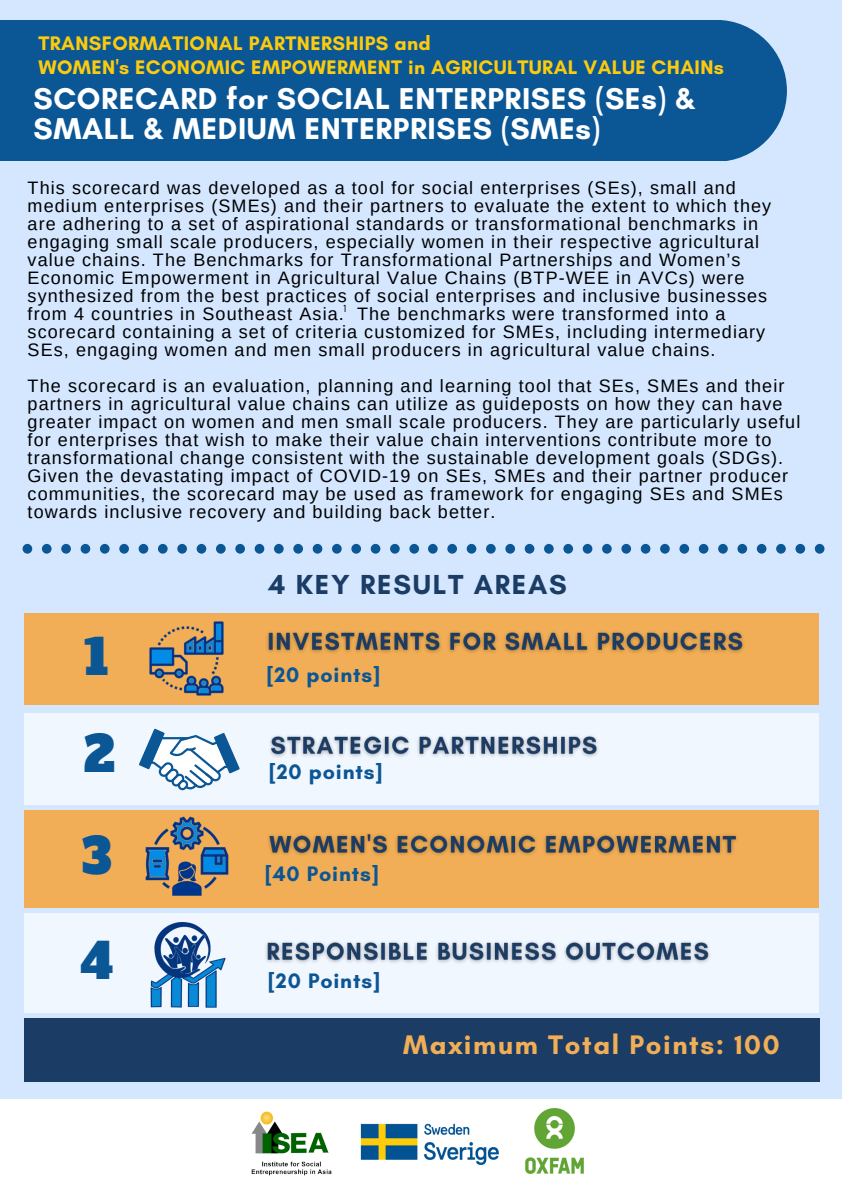
<style>
.page{position:relative;width:842px;height:1188px;background:#d4e7ff}
.page>*{position:absolute;margin:0;border:0;box-sizing:border-box;transform-origin:0 0}
.t1{font:48px/103.4px "Alfa Slab One";color:#0b5694;text-align:justify}
.t2{font:700 30.6px/30px "Glacial Indifference";letter-spacing:.02em;color:#fff}
.t3{font:700 28px "Glacial Indifference";letter-spacing:.06em;color:#1b3c65}
.t4{font:700 27.4px "Glacial Indifference";letter-spacing:.06em;color:#f1ae56}
.t5{font:700 21.4px "Glacial Indifference";letter-spacing:.04em;color:#0b5694}
.t6{font:700 20px/24px "Glacial Indifference";letter-spacing:.02em;color:#fccb0e}
.t7{font:18px/18px "Arimo";letter-spacing:.06em;color:#000}
.t8{font:10.6px "Gidole";color:#000}
</style>
<div class="page">
<div style="left:25px;top:613px;width:794px;height:92px;background:#f1ae56"></div>
<div style="left:25px;top:713px;width:794px;height:92px;background:#f1f7ff"></div>
<div style="left:25px;top:811px;width:794px;height:97px;background:#f1ae56"></div>
<div style="left:25px;top:914px;width:794px;height:99px;background:#f1f7ff"></div>
<svg style="left:23px;top:544px;width:396px;height:10px"></svg>
<svg style="left:428px;top:544px;width:396px;height:10px"></svg>
<svg style="left:139px;top:729px;width:100px;height:61px"></svg>
<img style="left:149px;top:621px;width:75px;height:75px">
<img style="left:145px;top:816px;width:84px;height:80px">
<img style="left:150px;top:923px;width:76px;height:85px">
<div style="left:25px;top:1018px;width:794px;height:64px;background:#1b3c65"></div>
<div style="left:0;top:20px;width:786px;height:141px;background:#0b5694"></div>
<img style="left:266px;top:941px;width:444px;height:22px">
<img style="left:267px;top:631px;width:477px;height:22px">
<img style="left:270px;top:735px;width:328px;height:22px">
<img style="left:268px;top:834px;width:469px;height:21px">
<div style="left:0;top:1099px;width:842px;height:89px;background:#fff"></div>
<img style="left:251px;top:1111px;width:81px;height:65px">
<img style="left:360px;top:1123px;width:139px;height:42px">
<img style="left:525px;top:1108px;width:59px;height:66px">
<p class="t6" style="left:38px;top:31px;width:687px">TRANSFORMATIONAL PARTNERSHIPS and<br>WOMEN's ECONOMIC EMPOWERMENT in AGRICULTURAL VALUE CHAINs</p>
<h2 class="t2" style="left:34px;top:83px;width:663px">SCORECARD for SOCIAL ENTERPRISES (SEs) &amp;<br>SMALL &amp; MEDIUM ENTERPRISES (SMEs)</h2>
<p class="t7" style="left:28px;top:178px;width:745px">This scorecard was developed as a tool for social enterprises (SEs), small and medium enterprises (SMEs) and their partners to evaluate the extent to which they are adhering to a set of aspirational standards or transformational benchmarks in engaging small scale producers, especially women in their respective agricultural value chains. The Benchmarks for Transformational Partnerships and Women’s Economic Empowerment in Agricultural Value Chains (BTP-WEE in AVCs) were synthesized from the best practices of social enterprises and inclusive businesses from 4 countries in Southeast Asia. The benchmarks were transformed into a scorecard containing a set of criteria customized for SMEs, including intermediary SEs, engaging women and men small producers in agricultural value chains.</p>
<p class="t7" style="left:28px;top:376px;width:774px">The scorecard is an evaluation, planning and learning tool that SEs, SMEs and their partners in agricultural value chains can utilize as guideposts on how they can have greater impact on women and men small scale producers. They are particularly useful for enterprises that wish to make their value chain interventions contribute more to transformational change consistent with the sustainable development goals (SDGs).<br>Given the devastating impact of COVID-19 on SEs, SMEs and their partner producer communities, the scorecard may be used as framework for engaging SEs and SMEs towards inclusive recovery and building back better.</p>
<p class="t8" style="left:343px;top:303px;width:5px">1</p>
<h1 class="t1" style="left:84px;top:607px;width:27px">1</h1>
<h1 class="t1" style="left:80px;top:704px;width:37px">2<br>3<br>4</h1>
<h3 class="t3" style="left:268px;top:567px;width:299px">4 KEY RESULT AREAS</h3>
<p class="t5" style="left:266px;top:662px;width:115px">[20 points]</p>
<p class="t5" style="left:269px;top:759px;width:115px">[20 points]</p>
<p class="t5" style="left:265px;top:860px;width:115px">[40 Points]</p>
<p class="t5" style="left:268px;top:968px;width:114px">[20 Points]</p>
<h3 class="t4" style="left:403px;top:1028px;width:378px">Maximum Total Points: 100</h3>
</div>
